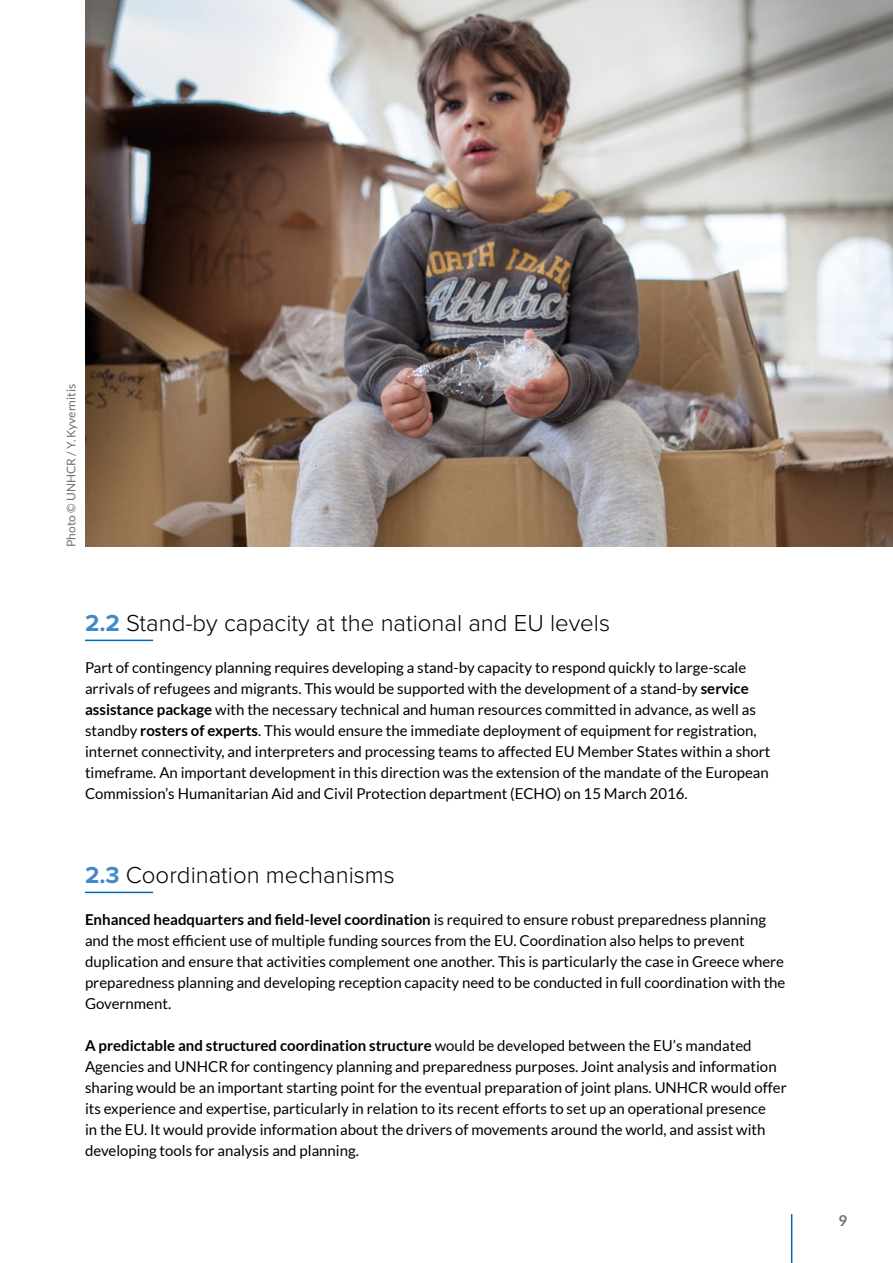
<style>
.page{position:relative;width:893px;height:1263px;background:#fff}
.page>*{position:absolute;margin:0;border:0;box-sizing:border-box;transform-origin:0 0}
.t1{font:300 24px "Proxima Nova";color:#000}
.t2{font:15px/21px "Lato";color:#000}
.t3{font:700 15px "Lato";color:#706f6f}
.t4{font:12px "Lato";color:#706f6f}
.s1{font-weight:700;color:#4189c8}
.s2{font-weight:700}
</style>
<div class="page">
<hr style="left:791px;top:1214px;width:1px;height:49px;background:#006ab4">
<hr style="left:85px;top:640px;width:68px;height:1px;background:#006ab4">
<hr style="left:85px;top:892px;width:68px;height:1px;background:#006ab4">
<img style="left:85px;top:0;width:808px;height:547px">
<p class="t4" style="left:64px;top:547px;width:165px;rotate:-90deg">Photo © UNHCR / Y. Kyvernitis</p>
<h1 class="t1" style="left:85px;top:609px;width:526px"><span class="s1">2.2</span> Stand-by capacity at the national and EU levels</h1>
<p class="t2" style="left:85px;top:657px;width:687px">Part of contingency planning requires developing a stand-by capacity to respond quickly to large-scale arrivals of refugees and migrants. This would be supported with the development of a stand-by <span class="s2">service assistance package</span> with the necessary technical and human resources committed in advance, as well as standby <span class="s2">rosters of experts</span>. This would ensure the immediate deployment of equipment for registration, internet connectivity, and interpreters and processing teams to affected EU Member States within a short timeframe. An important development in this direction was the extension of the mandate of the European Commission’s Humanitarian Aid and Civil Protection department (ECHO) on 15 March 2016.</p>
<h1 class="t1" style="left:85px;top:861px;width:311px"><span class="s1">2.3</span> Coordination mechanisms</h1>
<p class="t2" style="left:85px;top:909px;width:702px"><span class="s2">Enhanced headquarters and field-level coordination</span> is required to ensure robust preparedness planning and the most efficient use of multiple funding sources from the EU. Coordination also helps to prevent duplication and ensure that activities complement one another. This is particularly the case in Greece where preparedness planning and developing reception capacity need to be conducted in full coordination with the Government.</p>
<p class="t2" style="left:85px;top:1035px;width:703px"><span class="s2">A predictable and structured coordination structure</span> would be developed between the EU’s mandated Agencies and UNHCR for contingency planning and preparedness purposes. Joint analysis and information sharing would be an important starting point for the eventual preparation of joint plans. UNHCR would offer its experience and expertise, particularly in relation to its recent efforts to set up an operational presence<br>in the EU. It would provide information about the drivers of movements around the world, and assist with developing tools for analysis and planning.</p>
<p class="t3" style="left:838px;top:1212px;width:10px">9</p>
</div>
